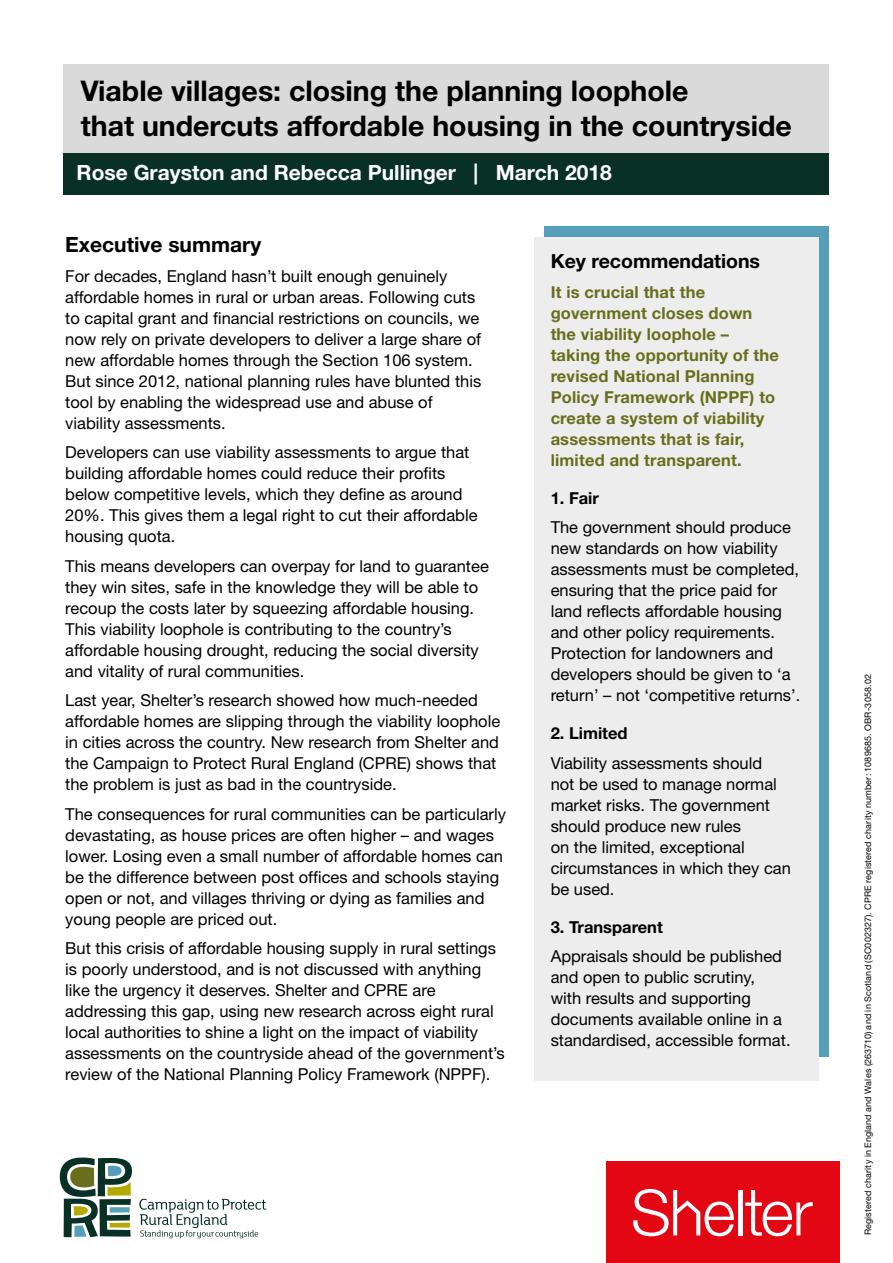
<style>
.page{position:relative;width:893px;height:1263px;background:#fff}
.page>*{position:absolute;margin:0;border:0;box-sizing:border-box;transform-origin:0 0}
.t1{font:700 28.5px/34.5px "Helvetica Neue LT Pro";color:#000}
.t2{font:700 21px "Helvetica Neue LT Pro";color:#fff}
.t3{font:700 21px "Helvetica Neue LT Pro";color:#000}
.t4{font:700 19.5px "Helvetica Neue LT Pro";color:#000}
.t5{font:16.5px/21px "Helvetica Neue LT Pro";color:#000}
.t6{font:700 16.5px/21px "Helvetica Neue LT Pro";letter-spacing:.01em;color:#686e1b}
.t7{font:700 16.5px "Helvetica Neue LT Pro";color:#000}
.t8{font:9px "Helvetica Neue LT Pro";letter-spacing:.02em;color:#000}
</style>
<div class="page">
<div style="left:64px;top:64px;width:765px;height:89px;background:#dadada"></div>
<div style="left:544px;top:226px;width:285px;height:831px;background:#569fbb"></div>
<div style="left:534px;top:237px;width:285px;height:843px;background:#ededed"></div>
<div style="left:64px;top:153px;width:765px;height:41px;background:#083025"></div>
<div style="left:606px;top:1162px;width:234px;height:101px;background:#e30613"></div>
<svg style="left:745px;top:1190px;width:68px;height:46px"></svg>
<hr style="left:738px;top:1190px;width:4px;height:45px;background:#fff">
<svg style="left:633px;top:1189px;width:101px;height:47px"></svg>
<svg style="left:139px;top:1199px;width:127px;height:39px"></svg>
<svg style="left:59px;top:1157px;width:73px;height:80px"></svg>
<h1 class="t1" style="left:81px;top:73px;width:712px">Viable villages: closing the planning loophole<br>that undercuts affordable housing in the countryside</h1>
<p class="t2" style="left:77px;top:160px;width:537px">Rose Grayston and Rebecca Pullinger | March 2018</p>
<p class="t3" style="left:65px;top:231px;width:197px">Executive summary</p>
<p class="t5" style="left:65px;top:265px;width:417px">For decades, England hasn’t built enough genuinely affordable homes in rural or urban areas. Following cuts to capital grant and financial restrictions on councils, we now rely on private developers to deliver a large share of new affordable homes through the Section 106 system.<br>But since 2012, national planning rules have blunted this tool by enabling the widespread use and abuse of viability assessments.</p>
<p class="t5" style="left:65px;top:441px;width:414px">Developers can use viability assessments to argue that building affordable homes could reduce their profits below competitive levels, which they define as around 20%. This gives them a legal right to cut their affordable housing quota.</p>
<p class="t5" style="left:65px;top:555px;width:425px">This means developers can overpay for land to guarantee they win sites, safe in the knowledge they will be able to recoup the costs later by squeezing affordable housing.<br>This viability loophole is contributing to the country’s affordable housing drought, reducing the social diversity and vitality of rural communities.</p>
<p class="t5" style="left:65px;top:689px;width:436px">Last year, Shelter’s research showed how much-needed affordable homes are slipping through the viability loophole in cities across the country. New research from Shelter and the Campaign to Protect Rural England (CPRE) shows that the problem is just as bad in the countryside.</p>
<p class="t5" style="left:65px;top:803px;width:442px">The consequences for rural communities can be particularly devastating, as house prices are often higher – and wages lower. Losing even a small number of affordable homes can be the difference between post offices and schools staying open or not, and villages thriving or dying as families and young people are priced out.</p>
<p class="t5" style="left:65px;top:937px;width:441px">But this crisis of affordable housing supply in rural settings is poorly understood, and is not discussed with anything like the urgency it deserves. Shelter and CPRE are addressing this gap, using new research across eight rural local authorities to shine a light on the impact of viability assessments on the countryside ahead of the government’s review of the National Planning Policy Framework (NPPF).</p>
<p class="t4" style="left:551px;top:249px;width:211px">Key recommendations</p>
<p class="t6" style="left:551px;top:281px;width:230px">It is crucial that the government closes down the viability loophole – taking the opportunity of the revised National Planning<br>Policy Framework (NPPF) to create a system of viability assessments that is fair, limited and transparent.</p>
<p class="t7" style="left:551px;top:487px;width:50px">1. Fair</p>
<p class="t5" style="left:551px;top:516px;width:251px">The government should produce new standards on how viability assessments must be completed, ensuring that the price paid for land reflects affordable housing and other policy requirements.<br>Protection for landowners and developers should be given to ‘a return’ – not ‘competitive returns’.</p>
<p class="t7" style="left:551px;top:723px;width:78px">2. Limited</p>
<p class="t5" style="left:551px;top:752px;width:242px">Viability assessments should<br>not be used to manage normal market risks. The government should produce new rules<br>on the limited, exceptional circumstances in which they can be used.</p>
<p class="t7" style="left:551px;top:916px;width:114px">3. Transparent</p>
<p class="t5" style="left:551px;top:945px;width:241px">Appraisals should be published and open to public scrutiny,<br>with results and supporting documents available online in a standardised, accessible format.</p>
<p class="t8" style="left:862px;top:1235px;width:563px;rotate:-90deg">Registered charity in England and Wales (263710) and in Scotland (SC002327). CPRE registered charity number: 1089685. OBR-3058.02</p>
</div>
